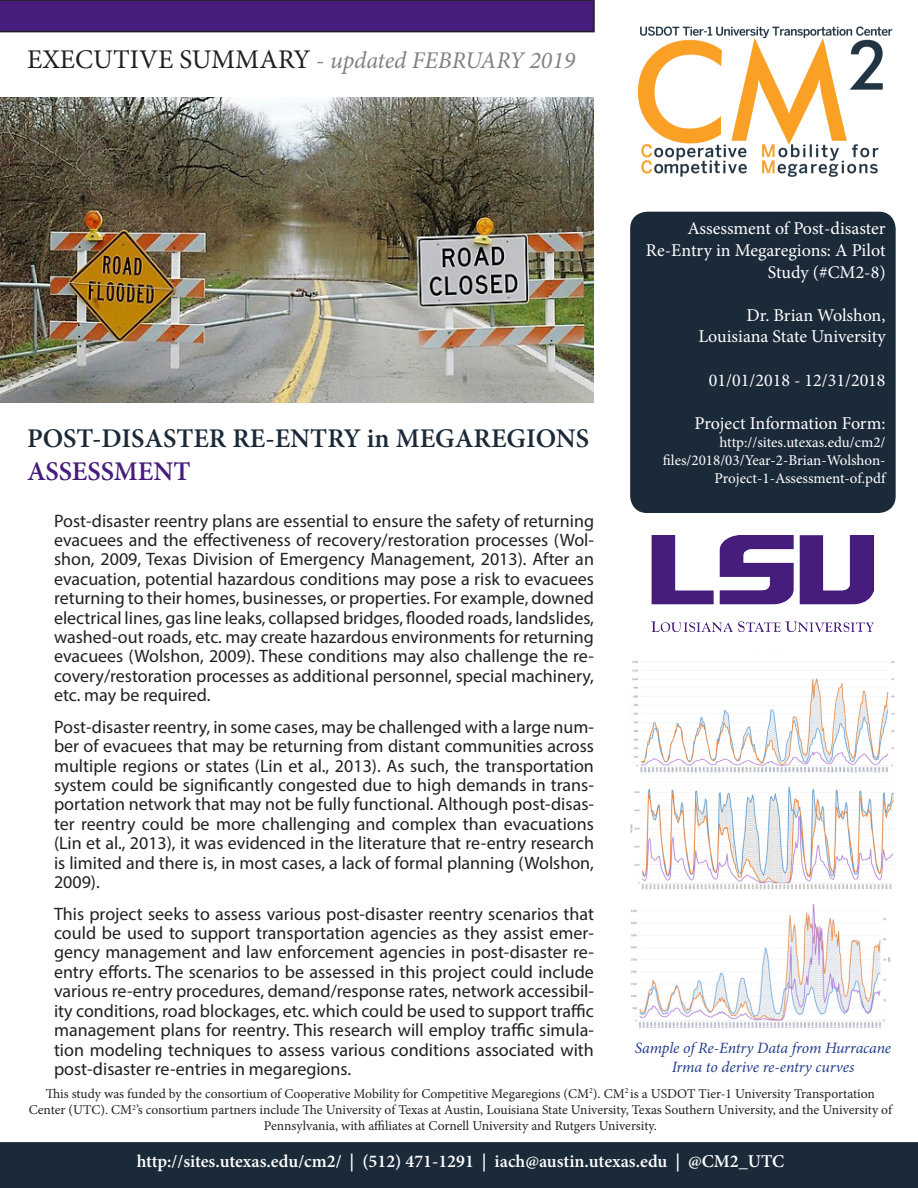
<style>
.page{position:relative;width:918px;height:1188px;background:#fff}
.page>*{position:absolute;margin:0;border:0;box-sizing:border-box;transform-origin:0 0}
.t1{font:600 27px "Minion Pro";color:#1b2a39}
.t2{font:600 27px "Minion Pro";color:#461d7c}
.t3{font:italic 24px "Minion Pro";letter-spacing:-.005em;color:#828081}
.t4{font:18px/19.4px "Myriad Pro";color:#231f20;text-align:justify}
.t5{font:18px/21.6px "Minion Pro";letter-spacing:-.005em;color:#fff;text-align:right}
.t6{font:600 18px "Minion Pro";color:#fff}
.t7{font:italic 15.75px/18.9px "Minion Pro";letter-spacing:-.01em;color:#253f8e;text-align:center}
.t8{font:15px/18px "Minion Pro";letter-spacing:-.005em;color:#fff;text-align:right}
.t9{font:13.5px/16.2px "Minion Pro";letter-spacing:-.005em;color:#231f20;text-align:center}
.s1{font-style:normal;font-size:27px;color:#231f20}
.s2{font-style:normal}
</style>
<div class="page">
<img style="left:630px;top:661px;width:265px;height:229px">
<img style="left:637px;top:26px;width:256px;height:151px">
<div style="left:0;top:1142px;width:918px;height:46px;background:#1b2a39"></div>
<img style="left:0;top:98px;width:594px;height:304px">
<svg style="left:0;top:0;width:595px;height:32px;background:#431d76"></svg>
<img style="left:652px;top:536px;width:221px;height:96px">
<div style="left:630px;top:212px;width:266px;height:301px;background:#1b2a39;border-radius:17px"></div>
<img style="left:630px;top:904px;width:261px;height:123px">
<p class="t3" style="left:27px;top:44px;width:550px"><span class="s1">EXECUTIVE SUMMARY</span> <span class="s2">-</span> updated FEBRUARY 2019</p>
<p class="t1" style="left:27px;top:420px;width:564px">POST-DISASTER RE-ENTRY in MEGAREGIONS</p>
<p class="t2" style="left:27px;top:452px;width:165px">ASSESSMENT</p>
<p class="t4" style="left:54px;top:511px;width:542px">Post-disaster reentry plans are essential to ensure the safety of returning evacuees and the effectiveness of recovery/restoration processes (Wol&shy;shon, 2009, Texas Division of Emergency Management, 2013). After an evacuation, potential hazardous conditions may pose a risk to evacuees returning to their homes, businesses, or properties. For example, downed electrical lines, gas line leaks, collapsed bridges, flooded roads, landslides, washed-out roads, etc. may create hazardous environments for returning evacuees (Wolshon, 2009). These conditions may also challenge the re&shy;covery/restoration processes as additional personnel, special machinery, etc. may be required.</p>
<p class="t4" style="left:54px;top:717px;width:542px">Post-disaster reentry, in some cases, may be challenged with a large num&shy;ber of evacuees that may be returning from distant communities across multiple regions or states (Lin et al., 2013). As such, the transportation system could be significantly congested due to high demands in trans&shy;portation network that may not be fully functional. Although post-disas&shy;ter reentry could be more challenging and complex than evacuations (Lin et al., 2013), it was evidenced in the literature that re-entry research is limited and there is, in most cases, a lack of formal planning (Wolshon, 2009).</p>
<p class="t4" style="left:54px;top:904px;width:542px">This project seeks to assess various post-disaster reentry scenarios that could be used to support transportation agencies as they assist emer&shy;gency management and law enforcement agencies in post-disaster re&shy;entry efforts. The scenarios to be assessed in this project could include various re-entry procedures, demand/response rates, network accessibil&shy;ity conditions, road blockages, etc. which could be used to support traffic management plans for reentry. This research will employ traffic simula&shy;tion modeling techniques to assess various conditions associated with post-disaster re-entries in megaregions.</p>
<p class="t5" style="left:646px;top:218px;width:241px">Assessment of Post-disaster<br>Re-Entry in Megaregions: A Pilot<br>Study (#CM2-8)</p>
<p class="t5" style="left:747px;top:304px;width:141px">Dr. Brian Wolshon,</p>
<p class="t5" style="left:698px;top:326px;width:189px">Louisiana State University</p>
<p class="t5" style="left:709px;top:369px;width:178px">01/01/2018 - 12/31/2018</p>
<p class="t5" style="left:695px;top:412px;width:193px">Project Information Form:</p>
<p class="t8" style="left:663px;top:433px;width:224px">http://sites.utexas.edu/cm2/ files/2018/03/Year-2-Brian-Wolshon-<br>Project-1-Assessment-of.pdf</p>
<p class="t7" style="left:635px;top:1039px;width:258px">Sample of Re-Entry Data from Hurracane<br>Irma to derive re-entry curves</p>
<p class="t9" style="left:29px;top:1086px;width:865px">This study was funded by the consortium of Cooperative Mobility for Competitive Megaregions (CM<sup>2</sup>). CM<sup>2</sup> is a USDOT Tier-1 University Transportation<br>Center (UTC). CM<sup>2</sup>’s consortium partners include The University of Texas at Austin, Louisiana State University, Texas Southern University, and the University of<br>Pennsylvania, with affiliates at Cornell University and Rutgers University.</p>
<p class="t6" style="left:137px;top:1149px;width:649px">http://sites.utexas.edu/cm2/ | (512) 471-1291 | iach@austin.utexas.edu | @CM2_UTC</p>
</div>
